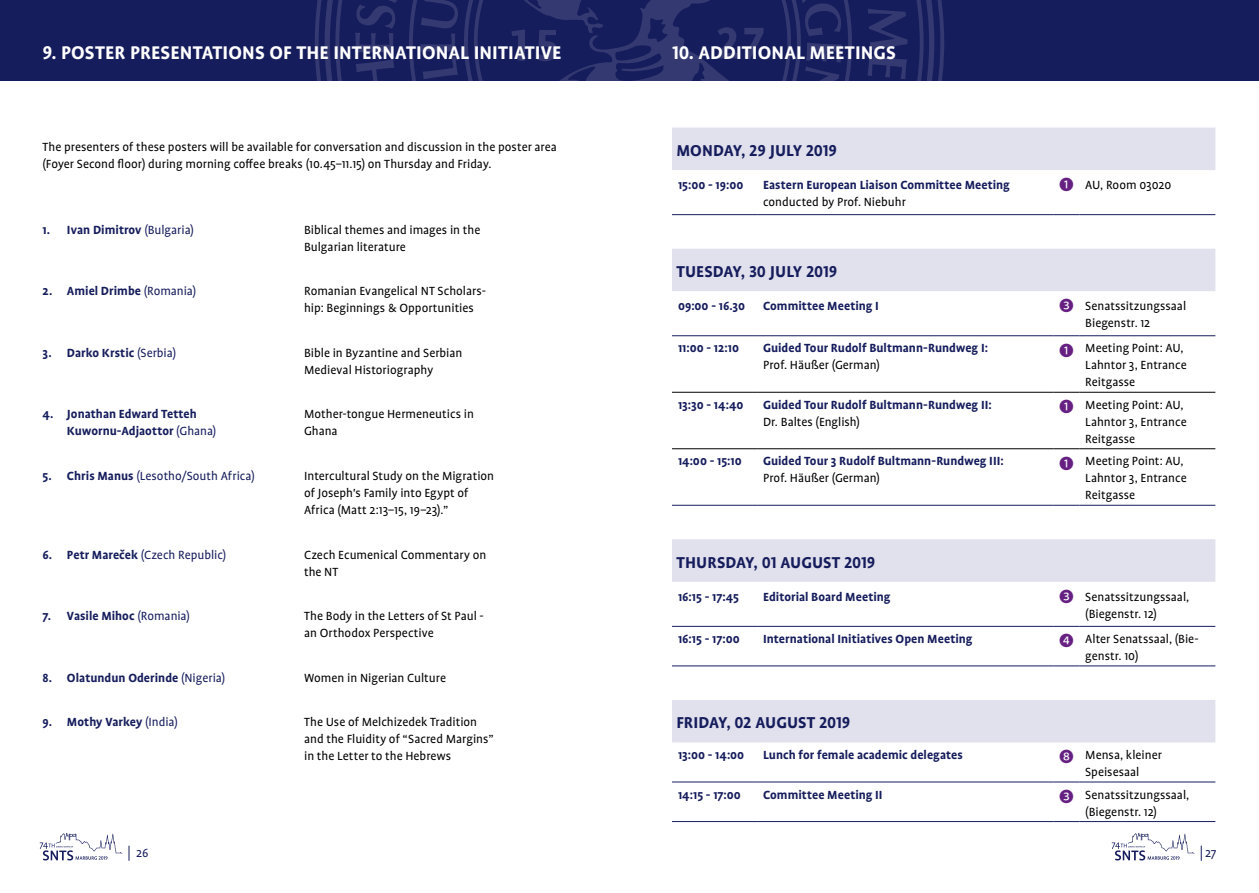
<style>
.page{position:relative;width:1259px;height:893px;background:#fff}
.page>*{position:absolute;margin:0;border:0;box-sizing:border-box;transform-origin:0 0}
.t1{font:700 21px "Profile Pro";letter-spacing:.005em;color:#fff}
.t2{font:700 18px "Profile Pro";letter-spacing:-.01em;color:#161d5c}
.t3{font:13.5px/17px "Profile Pro";color:#000}
.t4{font:700 13.5px/17px "Profile Pro";color:#161d5c}
.t5{font:13.5px "Profile Pro";color:#161d5c}
.s1{font-family:"Koz Go Pr 6 N";font-weight:200;font-size:14.7px;color:#652082}
.s2{font-weight:400}
.s3{font-weight:700}
</style>
<div class="page">
<svg style="left:40px;top:833px;width:82px;height:27px"></svg>
<svg style="left:1111px;top:833px;width:83px;height:27px"></svg>
<svg style="left:129px;top:846px;width:1px;height:14px"></svg>
<svg style="left:1201px;top:846px;width:1px;height:14px"></svg>
<div style="left:0;top:0;width:629px;height:81px;background:#161d5c"></div>
<div style="left:629px;top:0;width:630px;height:81px;background:#161d5c"></div>
<svg style="left:315px;top:0;width:629px;height:81px"></svg>
<svg style="left:335px;top:0;width:588px;height:81px"></svg>
<svg style="left:355px;top:59px;width:42px;height:22px"></svg>
<svg style="left:355px;top:0;width:46px;height:53px"></svg>
<svg style="left:867px;top:9px;width:40px;height:70px"></svg>
<svg style="left:409px;top:0;width:443px;height:81px"></svg>
<svg style="left:672px;top:128px;width:543px;height:614px"></svg>
<hr style="left:672px;top:392px;width:85px;height:1px;background:#000">
<hr style="left:757px;top:392px;width:296px;height:1px;background:#000">
<svg style="left:1053px;top:392px;width:26px;height:1px"></svg>
<hr style="left:1079px;top:392px;width:136px;height:1px;background:#000">
<hr style="left:672px;top:448px;width:85px;height:1px;background:#000">
<hr style="left:757px;top:448px;width:296px;height:1px;background:#000">
<svg style="left:1053px;top:448px;width:26px;height:1px"></svg>
<hr style="left:1079px;top:448px;width:136px;height:1px;background:#000">
<hr style="left:672px;top:335px;width:85px;height:1px;background:#161d5c">
<hr style="left:757px;top:335px;width:296px;height:1px;background:#161d5c">
<svg style="left:1053px;top:335px;width:26px;height:1px"></svg>
<hr style="left:1079px;top:335px;width:136px;height:1px;background:#161d5c">
<hr style="left:672px;top:505px;width:85px;height:1px;background:#161d5c">
<hr style="left:757px;top:505px;width:296px;height:1px;background:#161d5c">
<svg style="left:1053px;top:505px;width:26px;height:1px"></svg>
<hr style="left:1079px;top:505px;width:136px;height:1px;background:#161d5c">
<hr style="left:672px;top:626px;width:85px;height:1px;background:#161d5c">
<hr style="left:757px;top:626px;width:296px;height:1px;background:#161d5c">
<svg style="left:1053px;top:626px;width:26px;height:1px"></svg>
<hr style="left:1079px;top:626px;width:136px;height:1px;background:#161d5c">
<hr style="left:672px;top:782px;width:85px;height:1px;background:#161d5c">
<hr style="left:757px;top:782px;width:296px;height:1px;background:#161d5c">
<svg style="left:1053px;top:782px;width:26px;height:1px"></svg>
<hr style="left:1079px;top:782px;width:136px;height:1px;background:#161d5c">
<hr style="left:672px;top:821px;width:85px;height:1px;background:#161d5c">
<hr style="left:757px;top:821px;width:296px;height:1px;background:#161d5c">
<svg style="left:1053px;top:821px;width:26px;height:1px"></svg>
<hr style="left:1079px;top:821px;width:136px;height:1px;background:#161d5c">
<hr style="left:672px;top:214px;width:85px;height:1px;background:#161d5c">
<hr style="left:757px;top:214px;width:296px;height:1px;background:#161d5c">
<svg style="left:1053px;top:214px;width:26px;height:1px"></svg>
<hr style="left:1079px;top:214px;width:136px;height:1px;background:#161d5c">
<hr style="left:672px;top:665px;width:85px;height:1px;background:#161d5c">
<hr style="left:757px;top:665px;width:296px;height:1px;background:#161d5c">
<svg style="left:1053px;top:665px;width:26px;height:1px"></svg>
<hr style="left:1079px;top:665px;width:136px;height:1px;background:#161d5c">
<h1 class="t1" style="left:43px;top:40px;width:520px">9. POSTER PRESENTATIONS OF THE INTERNATIONAL INITIATIVE</h1>
<h1 class="t1" style="left:672px;top:40px;width:225px">10. ADDITIONAL MEETINGS</h1>
<p class="t3" style="left:43px;top:139px;width:516px">The presenters of these posters will be available for conversation and discussion in the poster area (Foyer Second floor) during morning coffee breaks (10.45–11.15) on Thursday and Friday.</p>
<h2 class="t2" style="left:676px;top:140px;width:162px">MONDAY, 29 JULY 2019</h2>
<p class="t4" style="left:678px;top:177px;width:67px">15:00 - 19:00</p>
<p class="t4" style="left:763px;top:177px;width:248px">Eastern European Liaison Committee Meeting</p>
<p class="t3" style="left:763px;top:194px;width:144px">conducted by Prof. Niebuhr</p>
<p class="t3" style="left:1059px;top:177px;width:114px"><span class="s1">❶</span> AU, Room 03020</p>
<p class="t4" style="left:43px;top:221px;width:153px">1. Ivan Dimitrov <span class="s2">(Bulgaria)</span></p>
<p class="t3" style="left:304px;top:222px;width:178px">Biblical themes and images in the<br>Bulgarian literature</p>
<p class="t4" style="left:43px;top:283px;width:155px">2. Amiel Drimbe <span class="s2">(Romania)</span></p>
<p class="t3" style="left:304px;top:283px;width:183px">Romanian Evangelical NT Scholars&shy;hip: Beginnings &amp; Opportunities</p>
<p class="t4" style="left:43px;top:345px;width:135px">3. Darko Krstic <span class="s2">(Serbia)</span></p>
<p class="t3" style="left:304px;top:345px;width:160px">Bible in Byzantine and Serbian<br>Medieval Historiography</p>
<p class="t4" style="left:67px;top:406px;width:151px;text-indent:-24px">4. Jonathan Edward Tetteh<br>Kuwornu-Adjaottor <span class="s2">(Ghana)</span></p>
<p class="t3" style="left:304px;top:406px;width:171px">Mother-tongue Hermeneutics in<br>Ghana</p>
<p class="t5" style="left:43px;top:468px;width:214px"><span class="s3">5. Chris Manus</span> (Lesotho/South Africa)</p>
<p class="t3" style="left:304px;top:468px;width:192px">Intercultural Study on the Migration of Joseph's Family into Egypt of<br>Africa (Matt 2:13–15, 19–23).”</p>
<p class="t5" style="left:43px;top:547px;width:185px"><span class="s3">6. Petr Mareček</span> (Czech Republic)</p>
<p class="t3" style="left:304px;top:546px;width:184px">Czech Ecumenical Commentary on the NT</p>
<p class="t4" style="left:43px;top:608px;width:149px">7. Vasile Mihoc <span class="s2">(Romania)</span></p>
<p class="t3" style="left:304px;top:608px;width:181px">The Body in the Letters of St Paul - an Orthodox Perspective</p>
<p class="t4" style="left:43px;top:669px;width:184px">8. Olatundun Oderinde <span class="s2">(Nigeria)</span></p>
<p class="t3" style="left:304px;top:670px;width:143px">Women in Nigerian Culture</p>
<p class="t4" style="left:43px;top:714px;width:137px">9. Mothy Varkey <span class="s2">(India)</span></p>
<p class="t3" style="left:304px;top:714px;width:191px">The Use of Melchizedek Tradition and the Fluidity of “Sacred Margins” in the Letter to the Hebrews</p>
<h2 class="t2" style="left:676px;top:261px;width:162px">TUESDAY, 30 JULY 2019</h2>
<p class="t4" style="left:678px;top:298px;width:69px">09:00 - 16.30</p>
<p class="t4" style="left:763px;top:298px;width:117px">Committee Meeting I</p>
<p class="t3" style="left:1085px;top:298px;width:102px;text-indent:-26px"><span class="s1">❸</span> Senatssitzungssaal<br>Biegenstr. 12</p>
<p class="t4" style="left:678px;top:340px;width:62px">11:00 - 12:10</p>
<p class="t4" style="left:763px;top:340px;width:226px">Guided Tour Rudolf Bultmann-Rundweg I:</p>
<p class="t3" style="left:763px;top:357px;width:118px">Prof. Häußer (German)</p>
<p class="t3" style="left:1085px;top:340px;width:103px;text-indent:-26px"><span class="s1">❶</span> Meeting Point: AU,<br>Lahntor 3, Entrance<br>Reitgasse</p>
<p class="t4" style="left:678px;top:396px;width:67px">13:30 - 14:40</p>
<p class="t4" style="left:763px;top:396px;width:230px">Guided Tour Rudolf Bultmann-Rundweg II:</p>
<p class="t3" style="left:763px;top:414px;width:98px">Dr. Baltes (English)</p>
<p class="t4" style="left:678px;top:453px;width:65px">14:00 - 15:10</p>
<p class="t4" style="left:763px;top:453px;width:242px">Guided Tour 3 Rudolf Bultmann-Rundweg III:</p>
<p class="t3" style="left:763px;top:470px;width:118px">Prof. Häußer (German)</p>
<p class="t3" style="left:1085px;top:397px;width:103px;text-indent:-26px"><span class="s1">❶</span> Meeting Point: AU,<br>Lahntor 3, Entrance<br>Reitgasse</p>
<p class="t3" style="left:1085px;top:453px;width:103px;text-indent:-26px"><span class="s1">❶</span> Meeting Point: AU,<br>Lahntor 3, Entrance<br>Reitgasse</p>
<h2 class="t2" style="left:676px;top:551px;width:200px">THURSDAY, 01 AUGUST 2019</h2>
<p class="t4" style="left:678px;top:588px;width:62px">16:15 - 17:45</p>
<p class="t4" style="left:763px;top:588px;width:129px">Editorial Board Meeting</p>
<p class="t3" style="left:1059px;top:589px;width:132px;text-align:center"><span class="s1">❸</span> Senatssitzungssaal, (Biegenstr. 12)</p>
<p class="t4" style="left:678px;top:631px;width:63px">16:15 - 17:00</p>
<p class="t4" style="left:763px;top:631px;width:211px">International Initiatives Open Meeting</p>
<p class="t3" style="left:1085px;top:631px;width:115px;text-indent:-26px"><span class="s1">❹</span> Alter Senatssaal, (Bie&shy;genstr. 10)</p>
<h2 class="t2" style="left:676px;top:712px;width:175px">FRIDAY, 02 AUGUST 2019</h2>
<p class="t4" style="left:678px;top:747px;width:68px">13:00 - 14:00</p>
<p class="t4" style="left:763px;top:747px;width:201px">Lunch for female academic delegates</p>
<p class="t3" style="left:1059px;top:747px;width:104px;text-align:center"><span class="s1">❽</span> Mensa, kleiner<br>Speisesaal</p>
<p class="t4" style="left:678px;top:786px;width:64px">14:15 - 17:00</p>
<p class="t4" style="left:763px;top:786px;width:121px">Committee Meeting II</p>
<p class="t3" style="left:1059px;top:786px;width:132px;text-align:center"><span class="s1">❸</span> Senatssitzungssaal, (Biegenstr. 12)</p>
<p class="t5" style="left:136px;top:845px;width:14px">26</p>
<p class="t5" style="left:1205px;top:845px;width:13px">27</p>
</div>
